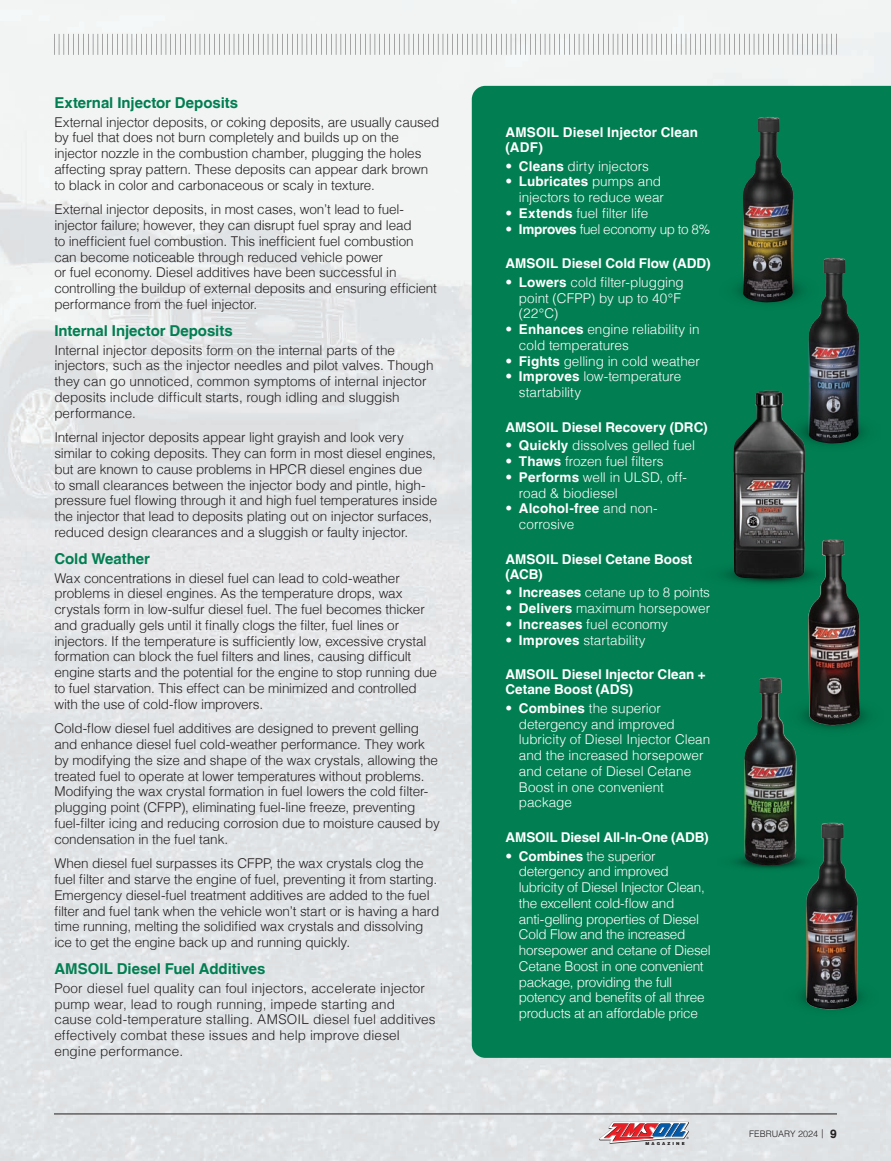
<style>
.page{position:relative;width:891px;height:1161px;background:#fff}
.page>*{position:absolute;margin:0;border:0;box-sizing:border-box;transform-origin:0 0}
.BlueSubhead{font:700 15px "Helvetica LT";color:#017e52}
.BodyCopy{font:300 13.5px/15.8px "Helvetica LT";letter-spacing:-.01em;color:#231f20}
.BodyCopy-2{font:300 13.5px/15.8px "Helvetica LT";letter-spacing:-.005em;color:#fff}
.BodyCopy-3{font:300 13.5px/15.8px "Helvetica LT";letter-spacing:.01em;color:#231f20}
.BlueSubhead-2{font:700 13.5px/15px "Helvetica LT";letter-spacing:.005em;color:#fff}
.BodyCopy-4{font:300 13.5px "Helvetica LT";letter-spacing:-.025em;color:#fff}
.t1{font:300 9px "Helvetica LT";color:#231f20}
.t2{font:900 4.2px "Helvetica LT";letter-spacing:.5em;color:#231f20}
.s1{font-weight:700}
.s2{font-weight:700;font-size:12px}
</style>
<div class="page">
<div style="left:472px;top:86px;width:419px;height:972px;background:#017e52"></div>
<hr style="left:54px;top:1114px;width:783px;height:1px;background:#231f20">
<svg style="left:599px;top:1121px;width:90px;height:23px;background:#b5909d"></svg>
<svg style="left:54px;top:34px;width:783px;height:21px"></svg>
<img style="left:805px;top:407px;width:75px;height:49px">
<img style="left:808px;top:258px;width:51px;height:186px">
<img style="left:701px;top:554px;width:107px;height:43px">
<img style="left:733px;top:391px;width:72px;height:188px">
<img style="left:783px;top:973px;width:96px;height:48px">
<img style="left:797px;top:814px;width:70px;height:206px">
<img style="left:720px;top:265px;width:98px;height:50px">
<img style="left:743px;top:117px;width:51px;height:185px">
<img style="left:796px;top:691px;width:87px;height:49px">
<img style="left:808px;top:540px;width:52px;height:185px">
<img style="left:717px;top:848px;width:104px;height:27px">
<img style="left:744px;top:678px;width:52px;height:188px">
<p class="BlueSubhead" style="left:54px;top:93px;width:185px">External Injector Deposits</p>
<p class="BodyCopy" style="left:54px;top:114px;width:386px">External injector deposits, or coking deposits, are usually caused by fuel that does not burn completely and builds up on the injector nozzle in the combustion chamber, plugging the holes affecting spray pattern. These deposits can appear dark brown to black in color and carbonaceous or scaly in texture.</p>
<p class="BodyCopy" style="left:54px;top:202px;width:384px">External injector deposits, in most cases, won’t lead to fuel&shy;injector failure; however, they can disrupt fuel spray and lead<br>to inefficient fuel combustion. This inefficient fuel combustion can become noticeable through reduced vehicle power<br>or fuel economy. Diesel additives have been successful in controlling the buildup of external deposits and ensuring efficient performance from the fuel injector.</p>
<p class="BlueSubhead" style="left:54px;top:321px;width:180px">Internal Injector Deposits</p>
<p class="BodyCopy" style="left:54px;top:342px;width:381px">Internal injector deposits form on the internal parts of the injectors, such as the injector needles and pilot valves. Though they can go unnoticed, common symptoms of internal injector deposits include difficult starts, rough idling and sluggish performance.</p>
<p class="BodyCopy" style="left:54px;top:430px;width:384px">Internal injector deposits appear light grayish and look very similar to coking deposits. They can form in most diesel engines, but are known to cause problems in HPCR diesel engines due<br>to small clearances between the injector body and pintle, high&shy;pressure fuel flowing through it and high fuel temperatures inside the injector that lead to deposits plating out on injector surfaces, reduced design clearances and a sluggish or faulty injector.</p>
<p class="BlueSubhead" style="left:54px;top:549px;width:97px">Cold Weather</p>
<p class="BodyCopy" style="left:54px;top:570px;width:384px">Wax concentrations in diesel fuel can lead to cold-weather problems in diesel engines. As the temperature drops, wax crystals form in low-sulfur diesel fuel. The fuel becomes thicker and gradually gels until it finally clogs the filter, fuel lines or injectors. If the temperature is sufficiently low, excessive crystal formation can block the fuel filters and lines, causing difficult engine starts and the potential for the engine to stop running due to fuel starvation. This effect can be minimized and controlled with the use of cold-flow improvers.</p>
<p class="BodyCopy" style="left:54px;top:721px;width:387px">Cold-flow diesel fuel additives are designed to prevent gelling and enhance diesel fuel cold-weather performance. They work by modifying the size and shape of the wax crystals, allowing the treated fuel to operate at lower temperatures without problems.<br>Modifying the wax crystal formation in fuel lowers the cold filter&shy;plugging point (CFPP), eliminating fuel-line freeze, preventing fuel-filter icing and reducing corrosion due to moisture caused by condensation in the fuel tank.</p>
<p class="BodyCopy" style="left:54px;top:856px;width:386px">When diesel fuel surpasses its CFPP, the wax crystals clog the fuel filter and starve the engine of fuel, preventing it from starting.<br>Emergency diesel-fuel treatment additives are added to the fuel filter and fuel tank when the vehicle won’t start or is having a hard time running, melting the solidified wax crystals and dissolving ice to get the engine back up and running quickly.</p>
<p class="BlueSubhead" style="left:54px;top:960px;width:213px">AMSOIL Diesel Fuel Additives</p>
<p class="BodyCopy-3" style="left:54px;top:980px;width:383px">Poor diesel fuel quality can foul injectors, accelerate injector pump wear, lead to rough running, impede starting and cause cold-temperature stalling. AMSOIL diesel fuel additives effectively combat these issues and help improve diesel engine performance.</p>
<p class="BlueSubhead-2" style="left:505px;top:124px;width:194px">AMSOIL Diesel Injector Clean (ADF)</p>
<p class="BodyCopy-2" style="left:505px;top:158px;width:145px">• <span class="s1">Cleans</span> dirty injectors</p>
<p class="BodyCopy-2" style="left:505px;top:174px;width:160px;text-align:right">• <span class="s1">Lubricates</span> pumps and injectors to reduce wear</p>
<p class="BodyCopy-2" style="left:505px;top:205px;width:144px">• <span class="s1">Extends</span> fuel filter life</p>
<p class="BodyCopy-4" style="left:505px;top:220px;width:207px">• <span class="s1">Improves</span> fuel economy up to 8%</p>
<p class="BlueSubhead-2" style="left:505px;top:256px;width:207px">AMSOIL Diesel Cold Flow (ADD)</p>
<p class="BodyCopy-2" style="left:519px;top:274px;width:166px;text-indent:-14px">• <span class="s1">Lowers</span> cold filter-plugging point (CFPP) by up to 40°F (22°C)</p>
<p class="BodyCopy-2" style="left:519px;top:321px;width:182px;text-indent:-14px">• <span class="s1">Enhances</span> engine reliability in cold temperatures</p>
<p class="BodyCopy-2" style="left:505px;top:353px;width:196px">• <span class="s1">Fights</span> gelling in cold weather</p>
<p class="BodyCopy-2" style="left:519px;top:369px;width:164px;text-indent:-14px">• <span class="s1">Improves</span> low-temperature startability</p>
<p class="BlueSubhead-2" style="left:505px;top:419px;width:204px">AMSOIL Diesel Recovery (DRC)</p>
<p class="BodyCopy-2" style="left:505px;top:438px;width:191px">• <span class="s1">Quickly</span> dissolves gelled fuel</p>
<p class="BodyCopy-2" style="left:505px;top:453px;width:160px">• <span class="s1">Thaws</span> frozen fuel filters</p>
<p class="BodyCopy-2" style="left:519px;top:469px;width:170px;text-indent:-14px">• <span class="s1">Performs</span> well in ULSD, off&shy;road &amp; biodiesel</p>
<p class="BodyCopy-2" style="left:519px;top:501px;width:140px;text-indent:-14px">• <span class="s1">Alcohol-free</span> and non&shy;corrosive</p>
<p class="BlueSubhead-2" style="left:505px;top:551px;width:188px">AMSOIL Diesel Cetane Boost (ACB)</p>
<p class="BodyCopy-2" style="left:505px;top:585px;width:206px">• <span class="s1">Increases</span> cetane up to 8 points</p>
<p class="BodyCopy-2" style="left:505px;top:600px;width:206px">• <span class="s1">Delivers</span> maximum horsepower</p>
<p class="BodyCopy-2" style="left:505px;top:616px;width:164px">• <span class="s1">Increases</span> fuel economy</p>
<p class="BodyCopy-2" style="left:505px;top:632px;width:142px">• <span class="s1">Improves</span> startability</p>
<p class="BlueSubhead-2" style="left:505px;top:667px;width:202px">AMSOIL Diesel Injector Clean +<br>Cetane Boost (ADS)</p>
<p class="BodyCopy-2" style="left:519px;top:700px;width:193px;text-indent:-14px">• <span class="s1">Combines</span> the superior detergency and improved lubricity of Diesel Injector Clean and the increased horsepower and cetane of Diesel Cetane<br>Boost in one convenient package</p>
<p class="BlueSubhead-2" style="left:505px;top:829px;width:205px">AMSOIL Diesel All-In-One (ADB)</p>
<p class="BodyCopy-2" style="left:519px;top:848px;width:193px;text-indent:-14px">• <span class="s1">Combines</span> the superior detergency and improved lubricity of Diesel Injector Clean, the excellent cold-flow and anti-gelling properties of Diesel<br>Cold Flow and the increased horsepower and cetane of Diesel<br>Cetane Boost in one convenient package, providing the full potency and benefits of all three products at an affordable price</p>
<p class="t2" style="left:645px;top:1141px;width:41px">MAGAZINE</p>
<p class="t1" style="left:749px;top:1128px;width:89px">FEBRUARY 2024 | <span class="s2">9</span></p>
</div>
